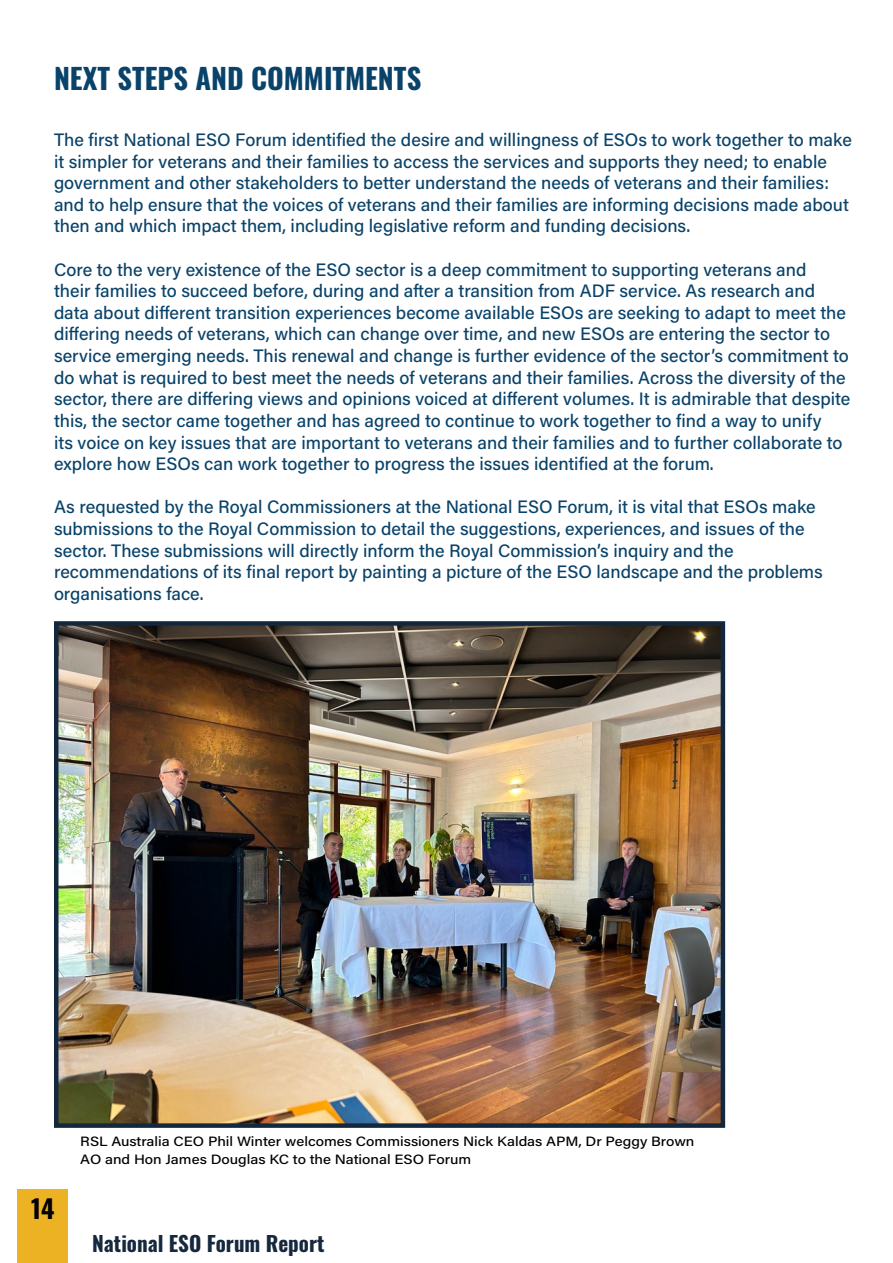
<style>
.page{position:relative;width:893px;height:1263px;background:#fff}
.page>*{position:absolute;margin:0;border:0;box-sizing:border-box;transform-origin:0 0}
.t1{font:700 28.5px "Oswald";color:#0a436a}
.t2{font:700 25.5px "Oswald";color:#000}
.t3{font:700 21px "Oswald";color:#15283e}
.t4{font:500 18px/21.6px "Acumin Pro";color:#0a436a}
.t5{font:500 13.5px/18px "Acumin Pro";color:#000;scale:1.11 1}
</style>
<div class="page">
<div style="left:18px;top:1189px;width:50px;height:74px;background:#ecb223"></div>
<img style="left:59px;top:626px;width:661px;height:497px">
<div style="left:54px;top:621px;width:671px;height:507px;border:4px solid #14283d"></div>
<h1 class="t1" style="left:54px;top:64px;width:369px">NEXT STEPS AND COMMITMENTS</h1>
<p class="t4" style="left:54px;top:128px;width:799px">The first National ESO Forum identified the desire and willingness of ESOs to work together to make it simpler for veterans and their families to access the services and supports they need; to enable government and other stakeholders to better understand the needs of veterans and their families: and to help ensure that the voices of veterans and their families are informing decisions made about then and which impact them, including legislative reform and funding decisions.</p>
<p class="t4" style="left:54px;top:258px;width:798px">Core to the very existence of the ESO sector is a deep commitment to supporting veterans and<br>their families to succeed before, during and after a transition from ADF service. As research and data about different transition experiences become available ESOs are seeking to adapt to meet the differing needs of veterans, which can change over time, and new ESOs are entering the sector to service emerging needs. This renewal and change is further evidence of the sector’s commitment to do what is required to best meet the needs of veterans and their families. Across the diversity of the sector, there are differing views and opinions voiced at different volumes. It is admirable that despite this, the sector came together and has agreed to continue to work together to find a way to unify<br>its voice on key issues that are important to veterans and their families and to further collaborate to explore how ESOs can work together to progress the issues identified at the forum.</p>
<p class="t4" style="left:54px;top:495px;width:770px">As requested by the Royal Commissioners at the National ESO Forum, it is vital that ESOs make submissions to the Royal Commission to detail the suggestions, experiences, and issues of the sector. These submissions will directly inform the Royal Commission’s inquiry and the recommendations of its final report by painting a picture of the ESO landscape and the problems organisations face.</p>
<h2 class="t2" style="left:31px;top:1196px;width:25px">14</h2>
<p class="t5" style="left:80px;top:1131px;width:555px">RSL Australia CEO Phil Winter welcomes Commissioners Nick Kaldas APM, Dr Peggy Brown<br>AO and Hon James Douglas KC to the National ESO Forum</p>
<p class="t3" style="left:92px;top:1232px;width:234px">National ESO Forum Report</p>
</div>
